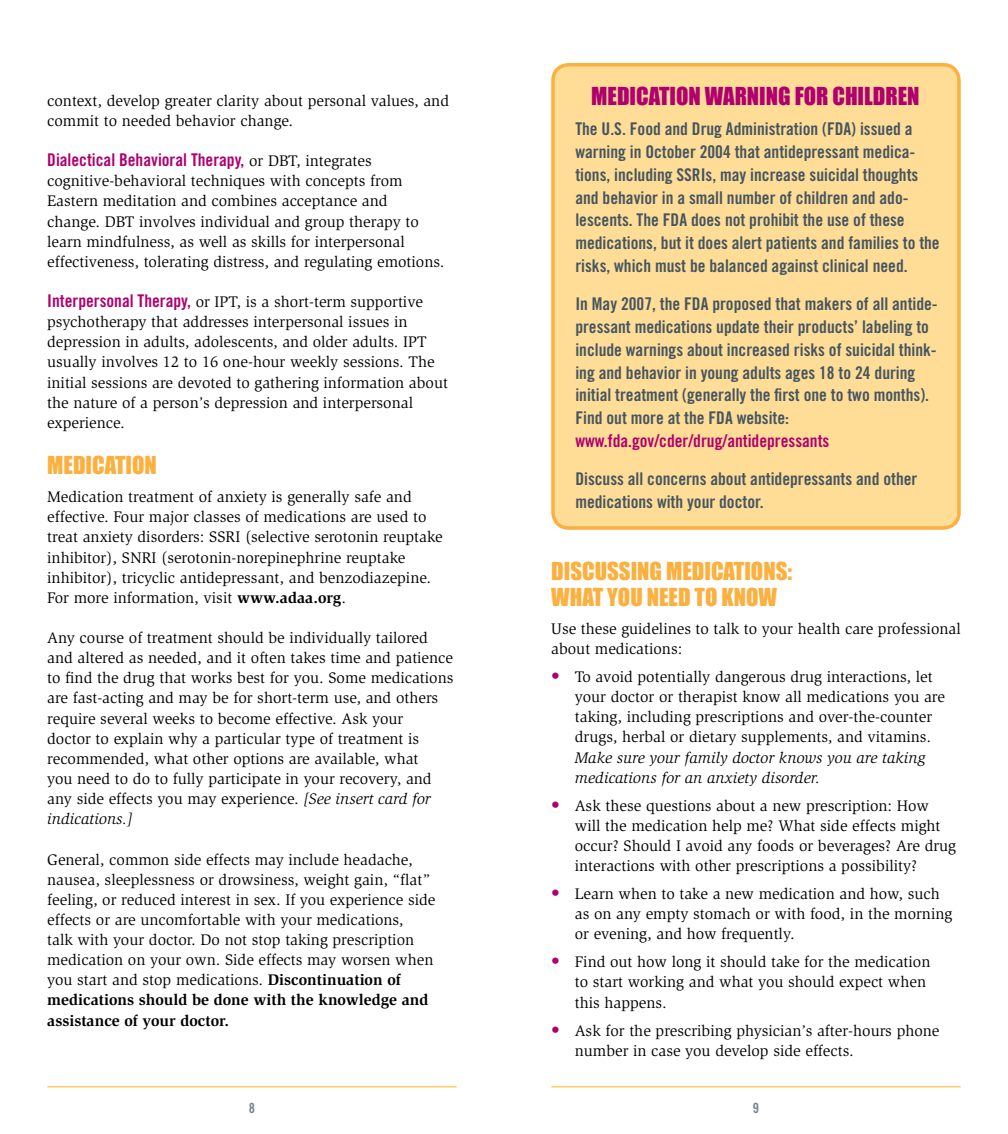
<style>
.page{position:relative;width:1008px;height:1134px;background:#fff}
.page>*{position:absolute;margin:0;border:0;box-sizing:border-box;transform-origin:0 0}
.t1{font:22.75px/26.2px "Impact";color:#fbb040}
.t2{font:22.75px "Impact";color:#af006e}
.t3{font:17.5px/22.8px "Trade Gothic LT Std Bd Cn 20";color:#455560}
.t4{font:17.5px "Trade Gothic LT Std Bd Cn 20";color:#af006e}
.t5{font:15.75px/20.1px "Slimbach Std";color:#000}
.t6{font:italic 15.75px/20.1px "Slimbach Std";color:#000}
.t7{font:14px "Trade Gothic LT Std Bd Cn 20";color:#74838e}
.s1{font-family:"Slimbach Std";font-size:15.75px;color:#000}
.s2{font-family:"Trade Gothic LT Std Bd Cn 20";font-size:17.5px;color:#af006e}
.s3{font-weight:700}
.s4{font-style:italic}
</style>
<div class="page">
<div style="left:553px;top:65px;width:406px;height:463px;background:#ffdd97;border-radius:16px"></div>
<div style="left:551px;top:63px;width:410px;height:467px;border:4px solid #fbb040;border-radius:16px"></div>
<hr style="left:47px;top:1086px;width:410px;height:2px;background:#ffd478">
<hr style="left:551px;top:1086px;width:410px;height:2px;background:#ffd478">
<p class="t5" style="left:47px;top:91px;width:403px">context, develop greater clarity about personal values, and commit to needed behavior change.</p>
<p class="t4" style="left:47px;top:149px;width:326px">Dialectical Behavioral Therapy, <span class="s1">or DBT, integrates</span></p>
<p class="t5" style="left:47px;top:171px;width:399px">cognitive-behavioral techniques with concepts from Eastern meditation and combines acceptance and<br>change. DBT involves individual and group therapy to learn mindfulness, as well as skills for interpersonal effectiveness, tolerating distress, and regulating emotions.</p>
<p class="t5" style="left:47px;top:292px;width:402px"><span class="s2">Interpersonal Therapy,</span> or IPT, is a short-term supportive psychotherapy that addresses interpersonal issues in depression in adults, adolescents, and older adults. IPT usually involves 12 to 16 one-hour weekly sessions. The initial sessions are devoted to gathering information about the nature of a person’s depression and interpersonal experience.</p>
<h1 class="t1" style="left:47px;top:452px;width:79px">MEDICATION</h1>
<p class="t5" style="left:47px;top:487px;width:397px">Medication treatment of anxiety is generally safe and effective. Four major classes of medications are used to treat anxiety disorders: SSRI (selective serotonin reuptake inhibitor), SNRI (serotonin-norepinephrine reuptake inhibitor), tricyclic antidepressant, and benzodiazepine.<br>For more information, visit <span class="s3">www.adaa.org</span>.</p>
<p class="t5" style="left:47px;top:628px;width:408px">Any course of treatment should be individually tailored and altered as needed, and it often takes time and patience to find the drug that works best for you. Some medications are fast-acting and may be for short-term use, and others require several weeks to become effective. Ask your<br>doctor to explain why a particular type of treatment is recommended, what other options are available, what<br>you need to do to fully participate in your recovery, and any side effects you may experience. <span class="s4">[See insert card for indications.]</span></p>
<p class="t5" style="left:47px;top:849px;width:390px">General, common side effects may include headache, nausea, sleeplessness or drowsiness, weight gain, “flat” feeling, or reduced interest in sex. If you experience side effects or are uncomfortable with your medications,<br>talk with your doctor. Do not stop taking prescription medication on your own. Side effects may worsen when you start and stop medications. <span class="s3">Discontinuation of medications should be done with the knowledge and assistance of your doctor.</span></p>
<h1 class="t2" style="left:591px;top:78px;width:330px">MEDICATION WARNING FOR CHILDREN</h1>
<p class="t3" style="left:575px;top:118px;width:366px">The U.S. Food and Drug Administration (FDA) issued a warning in October 2004 that antidepressant medica&shy;tions, including SSRIs, may increase suicidal thoughts and behavior in a small number of children and ado&shy;lescents. The FDA does not prohibit the use of these medications, but it does alert patients and families to the risks, which must be balanced against clinical need.</p>
<p class="t3" style="left:575px;top:293px;width:364px">In May 2007, the FDA proposed that makers of all antide&shy;pressant medications update their products’ labeling to include warnings about increased risks of suicidal think&shy;ing and behavior in young adults ages 18 to 24 during initial treatment (generally the first one to two months).<br>Find out more at the FDA website:</p>
<p class="t4" style="left:575px;top:430px;width:255px">www.fda.gov/cder/drug/antidepressants</p>
<p class="t3" style="left:575px;top:468px;width:343px">Discuss all concerns about antidepressants and other medications with your doctor.</p>
<h1 class="t1" style="left:551px;top:557px;width:242px">DISCUSSING MEDICATIONS:<br>WHAT YOU NEED TO KNOW</h1>
<p class="t5" style="left:551px;top:619px;width:411px">Use these guidelines to talk to your health care professional about medications:</p>
<p class="t5" style="left:575px;top:667px;width:372px;text-indent:-24px"><span class="s2">•</span> To avoid potentially dangerous drug interactions, let your doctor or therapist know all medications you are taking, including prescriptions and over-the-counter drugs, herbal or dietary supplements, and vitamins.</p>
<p class="t6" style="left:575px;top:747px;width:352px">Make sure your family doctor knows you are taking medications for an anxiety disorder.</p>
<p class="t5" style="left:575px;top:796px;width:383px;text-indent:-24px"><span class="s2">•</span> Ask these questions about a new prescription: How will the medication help me? What side effects might occur? Should I avoid any foods or beverages? Are drug interactions with other prescriptions a possibility?</p>
<p class="t5" style="left:575px;top:884px;width:379px;text-indent:-24px"><span class="s2">•</span> Learn when to take a new medication and how, such as on any empty stomach or with food, in the morning or evening, and how frequently.</p>
<p class="t5" style="left:575px;top:952px;width:357px;text-indent:-24px"><span class="s2">•</span> Find out how long it should take for the medication to start working and what you should expect when this happens.</p>
<p class="t5" style="left:575px;top:1020px;width:366px;text-indent:-24px"><span class="s2">•</span> Ask for the prescribing physician’s after-hours phone number in case you develop side effects.</p>
<p class="t7" style="left:249px;top:1099px;width:8px">8</p>
<p class="t7" style="left:753px;top:1099px;width:8px">9</p>
</div>
